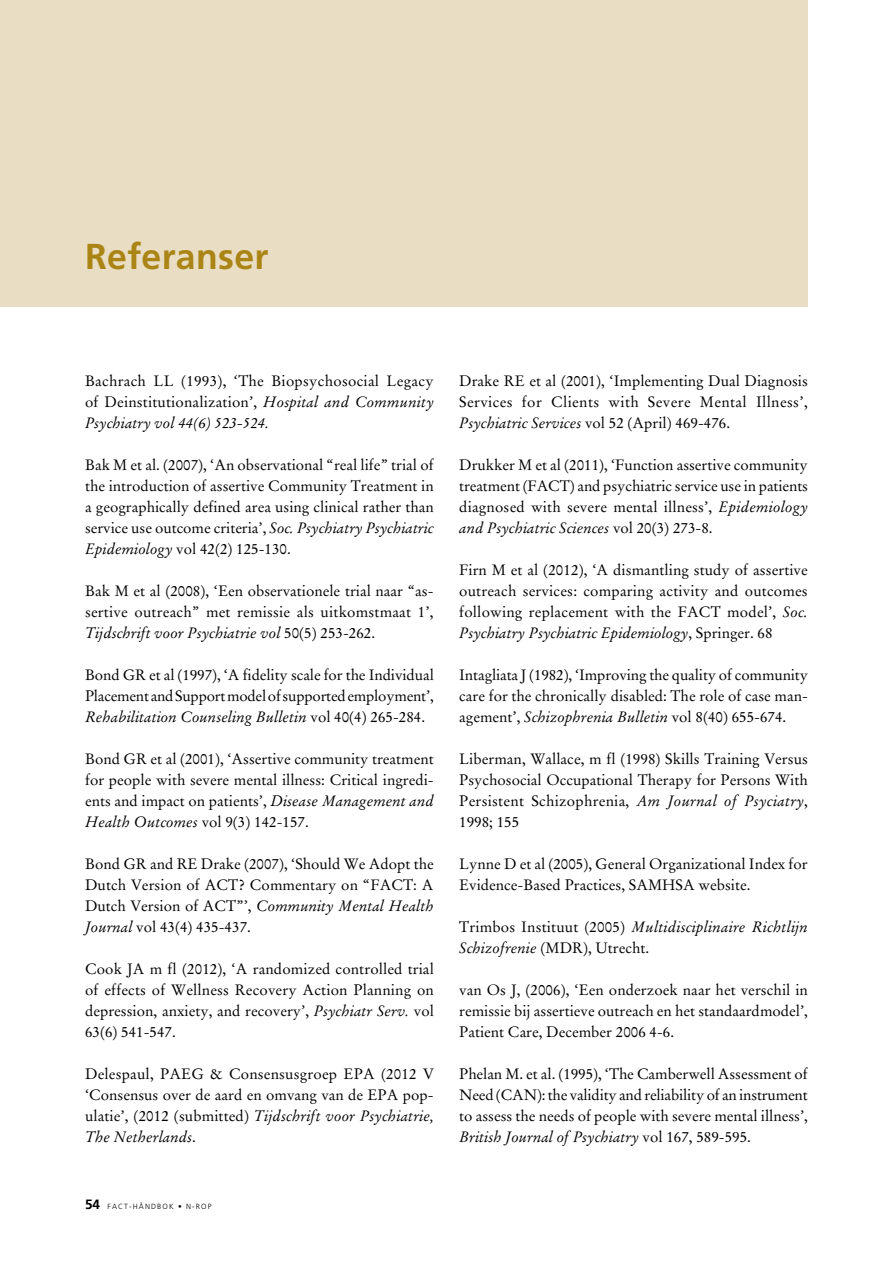
<style>
.page{position:relative;width:893px;height:1263px;background:#fff}
.page>*{position:absolute;margin:0;border:0;box-sizing:border-box;transform-origin:0 0}
.t1{font:700 36px "Frutiger LT Std";letter-spacing:.01em;color:#aa8516}
.t2{font:15px/21px "Stempel Garamond LT Std";color:#000;text-align:justify}
.t3{font:italic 15px/21px "Stempel Garamond LT Std";letter-spacing:.01em;color:#000}
.t4{font:300 7.5px "Frutiger LT Std";letter-spacing:.15em;color:#000}
.s1{font-style:italic}
.s2{font-weight:700;font-size:13.5px}
.s3{font-style:normal}
</style>
<div class="page">
<div style="left:0;top:0;width:808px;height:306px;background:#e9ddc3"></div>
<h1 class="t1" style="left:85px;top:236px;width:185px">Referanser</h1>
<p class="t2" style="left:85px;top:371px;width:350px">Bachrach LL (1993), ‘The Biopsychosocial Legacy of Deinstitutionalization’, <span class="s1">Hospital and Community Psychiatry vol 44(6) 523-524.</span></p>
<p class="t2" style="left:85px;top:455px;width:350px">Bak M et al. (2007), ‘An observational “real life” trial of the introduction of assertive Community Treatment in a geographically defined area using clinical rather than service use outcome criteria’, <span class="s1">Soc. Psychiatry Psychiatric Epidemiology</span> vol 42(2) 125-130.</p>
<p class="t2" style="left:85px;top:581px;width:350px">Bak M et al (2008), ‘Een observationele trial naar “as&shy;sertive outreach” met remissie als uitkomstmaat 1’, <span class="s1">Tijdschrift voor Psychiatrie vol</span> 50(5) 253-262.</p>
<p class="t2" style="left:85px;top:665px;width:350px">Bond GR et al (1997), ‘A fidelity scale for the Individual Placement and Support model of supported employment’, <span class="s1">Rehabilitation Counseling Bulletin</span> vol 40(4) 265-284.</p>
<p class="t2" style="left:85px;top:749px;width:350px">Bond GR et al (2001), ‘Assertive community treatment for people with severe mental illness: Critical ingredi&shy;ents and impact on patients’, <span class="s1">Disease Management and Health Outcomes</span> vol 9(3) 142-157.</p>
<p class="t2" style="left:85px;top:854px;width:350px">Bond GR and RE Drake (2007), ‘Should We Adopt the Dutch Version of ACT? Commentary on “FACT: A Dutch Version of ACT”’, <span class="s1">Community Mental Health Journal</span> vol 43(4) 435-437.</p>
<p class="t2" style="left:85px;top:959px;width:350px">Cook JA m fl (2012), ‘A randomized controlled trial of effects of Wellness Recovery Action Planning on depression, anxiety, and recovery’, <span class="s1">Psychiatr Serv.</span> vol 63(6) 541-547.</p>
<p class="t2" style="left:85px;top:1064px;width:350px">Delespaul, PAEG &amp; Consensusgroep EPA (2012 V ‘Consensus over de aard en omvang van de EPA pop&shy;ulatie’, (2012 (submitted) <span class="s1">Tijdschrift voor Psychiatrie, The Netherlands</span>.</p>
<p class="t4" style="left:85px;top:1202px;width:128px"><span class="s2">54</span> fACT-Håndbok • N-ROP</p>
<p class="t2" style="left:459px;top:371px;width:350px">Drake RE et al (2001), ‘Implementing Dual Diagnosis Services for Clients with Severe Mental Illness’, <span class="s1">Psychiatric Services</span> vol 52 (April) 469-476.</p>
<p class="t2" style="left:459px;top:455px;width:350px">Drukker M et al (2011), ‘Function assertive community treatment (FACT) and psychiatric service use in patients diagnosed with severe mental illness’, <span class="s1">Epidemiology and Psychiatric Sciences</span> vol 20(3) 273-8.</p>
<p class="t2" style="left:459px;top:560px;width:350px">Firn M et al (2012), ‘A dismantling study of assertive outreach services: comparing activity and outcomes following replacement with the FACT model’, <span class="s1">Soc.<br>Psychiatry Psychiatric Epidemiology</span>, Springer. 68</p>
<p class="t2" style="left:459px;top:665px;width:350px">Intagliata J (1982), ‘Improving the quality of community care for the chronically disabled: The role of case man&shy;agement’, <span class="s1">Schizophrenia Bulletin</span> vol 8(40) 655-674.</p>
<p class="t2" style="left:459px;top:749px;width:350px">Liberman, Wallace, m fl (1998) Skills Training Versus Psychosocial Occupational Therapy for Persons With Persistent Schizophrenia, <span class="s1">Am Journal of Psyciatry</span>, 1998; 155</p>
<p class="t2" style="left:459px;top:854px;width:350px">Lynne D et al (2005), General Organizational Index for<br>Evidence-Based Practices, SAMHSA website.</p>
<p class="t3" style="left:459px;top:916px;width:350px"><span class="s3">Trimbos Instituut (2005)</span> Multidisciplinaire Richtlijn<br>Schizofrenie <span class="s3">(MDR), Utrecht.</span></p>
<p class="t2" style="left:459px;top:980px;width:350px">van Os J, (2006), ‘Een onderzoek naar het verschil in remissie bij assertieve outreach en het standaardmodel’, Patient Care, December 2006 4-6.</p>
<p class="t2" style="left:459px;top:1064px;width:350px">Phelan M. et al. (1995), ‘The Camberwell Assessment of Need (CAN): the validity and reliability of an instrument to assess the needs of people with severe mental illness’, <span class="s1">British Journal of Psychiatry</span> vol 167, 589-595.</p>
</div>
